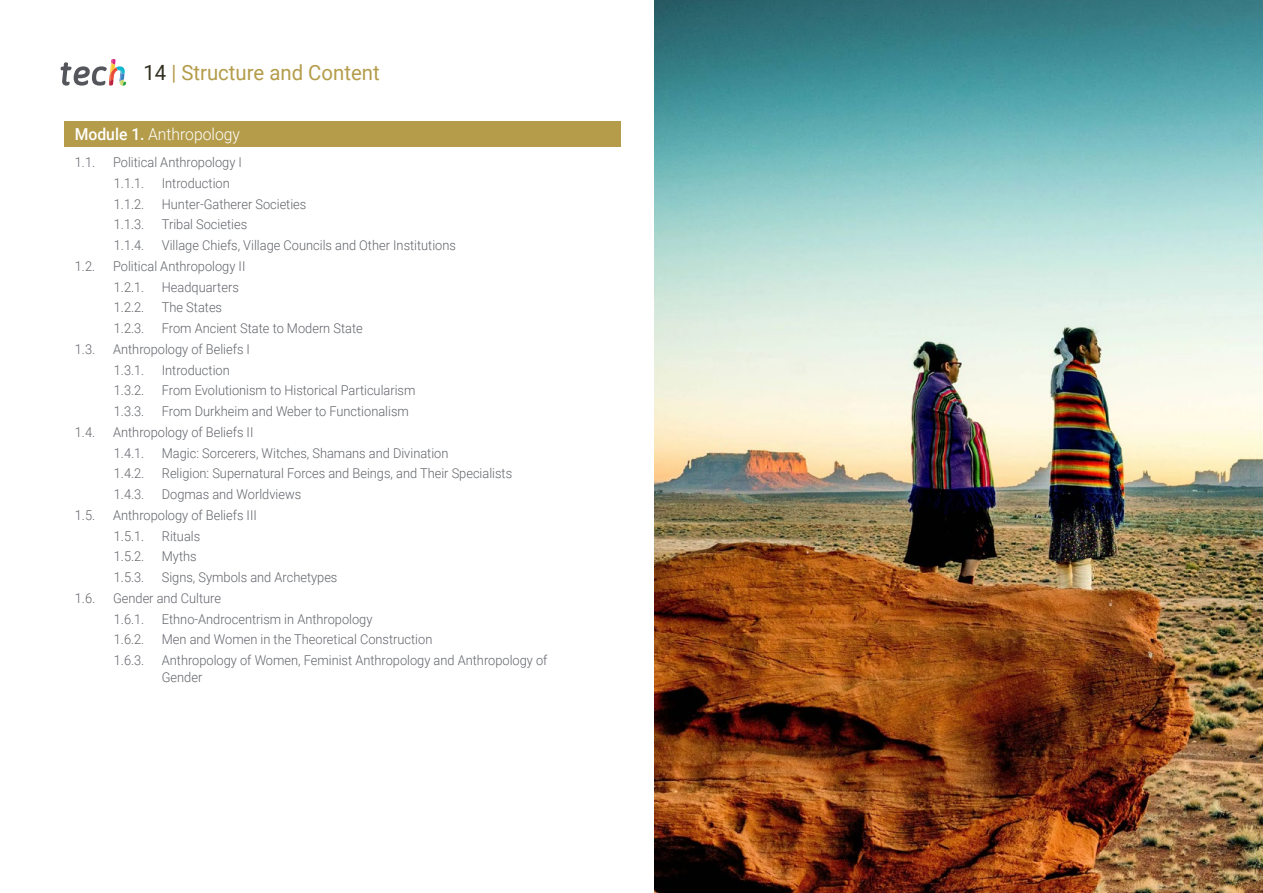
<style>
.page{position:relative;width:1263px;height:893px;background:#fff}
.page>*{position:absolute;margin:0;border:0;box-sizing:border-box;transform-origin:0 0}
.t1{font:21px "Roboto";color:#b49c4b}
.t2{font:300 16.5px "Roboto";color:#fff;scale:.95 1}
.t3{font:300 13.5px/20.7px "Roboto";color:#61646a;scale:.95 1}
.s1{color:#312e20}
.s2{font-weight:500}
</style>
<div class="page">
<div style="left:64px;top:121px;width:557px;height:25px;background:#b49c4b"></div>
<svg style="left:61px;top:59px;width:65px;height:27px"></svg>
<img style="left:655px;top:0;width:608px;height:893px">
<h1 class="t1" style="left:144px;top:57px;width:238px"><span class="s1">14</span> | Structure and Content</h1>
<p class="t2" style="left:75px;top:123px;width:175px"><span class="s2">Module 1.</span> Anthropology</p>
<p class="t3" style="left:75px;top:151px;width:23px">1.1.</p>
<p class="t3" style="left:113px;top:151px;width:137px">Political Anthropology I<br>1.1.1.</p>
<p class="t3" style="left:162px;top:172px;width:73px">Introduction</p>
<p class="t3" style="left:114px;top:193px;width:34px">1.1.2.</p>
<p class="t3" style="left:162px;top:193px;width:154px">Hunter-Gatherer Societies</p>
<p class="t3" style="left:114px;top:214px;width:34px">1.1.3.</p>
<p class="t3" style="left:162px;top:214px;width:91px">Tribal Societies</p>
<p class="t3" style="left:114px;top:234px;width:34px">1.1.4.</p>
<p class="t3" style="left:162px;top:234px;width:311px">Village Chiefs, Village Councils and Other Institutions</p>
<p class="t3" style="left:75px;top:255px;width:23px">1.2.</p>
<p class="t3" style="left:113px;top:255px;width:141px">Political Anthropology II<br>1.2.1.</p>
<p class="t3" style="left:162px;top:276px;width:83px">Headquarters</p>
<p class="t3" style="left:114px;top:297px;width:34px">1.2.2.</p>
<p class="t3" style="left:162px;top:297px;width:65px">The States</p>
<p class="t3" style="left:114px;top:317px;width:34px">1.2.3.</p>
<p class="t3" style="left:162px;top:317px;width:213px">From Ancient State to Modern State</p>
<p class="t3" style="left:75px;top:338px;width:23px">1.3.</p>
<p class="t3" style="left:113px;top:338px;width:146px">Anthropology of Beliefs I<br>1.3.1.</p>
<p class="t3" style="left:162px;top:359px;width:73px">Introduction</p>
<p class="t3" style="left:114px;top:380px;width:34px">1.3.2.</p>
<p class="t3" style="left:162px;top:380px;width:268px">From Evolutionism to Historical Particularism</p>
<p class="t3" style="left:114px;top:400px;width:34px">1.3.3.</p>
<p class="t3" style="left:162px;top:400px;width:261px">From Durkheim and Weber to Functionalism</p>
<p class="t3" style="left:75px;top:421px;width:23px">1.4.</p>
<p class="t3" style="left:113px;top:421px;width:149px">Anthropology of Beliefs II<br>1.4.1.</p>
<p class="t3" style="left:162px;top:442px;width:303px">Magic: Sorcerers, Witches, Shamans and Divination</p>
<p class="t3" style="left:114px;top:463px;width:34px">1.4.2.</p>
<p class="t3" style="left:162px;top:463px;width:370px">Religion: Supernatural Forces and Beings, and Their Specialists</p>
<p class="t3" style="left:114px;top:483px;width:34px">1.4.3.</p>
<p class="t3" style="left:162px;top:483px;width:148px">Dogmas and Worldviews</p>
<p class="t3" style="left:75px;top:504px;width:23px">1.5.</p>
<p class="t3" style="left:113px;top:504px;width:153px">Anthropology of Beliefs III<br>1.5.1.</p>
<p class="t3" style="left:162px;top:525px;width:42px">Rituals</p>
<p class="t3" style="left:114px;top:546px;width:34px">1.5.2.</p>
<p class="t3" style="left:162px;top:546px;width:38px">Myths</p>
<p class="t3" style="left:114px;top:566px;width:34px">1.5.3.</p>
<p class="t3" style="left:162px;top:566px;width:186px">Signs, Symbols and Archetypes</p>
<p class="t3" style="left:75px;top:587px;width:23px">1.6.</p>
<p class="t3" style="left:113px;top:587px;width:115px">Gender and Culture<br>1.6.1.</p>
<p class="t3" style="left:162px;top:608px;width:223px">Ethno-Androcentrism in Anthropology</p>
<p class="t3" style="left:114px;top:629px;width:34px">1.6.2.</p>
<p class="t3" style="left:162px;top:629px;width:286px">Men and Women in the Theoretical Construction</p>
<p class="t3" style="left:114px;top:649px;width:34px">1.6.3.</p>
<p class="t3" style="left:162px;top:652px;width:407px;line-height:16.5px">Anthropology of Women, Feminist Anthropology and Anthropology of<br>Gender</p>
</div>
